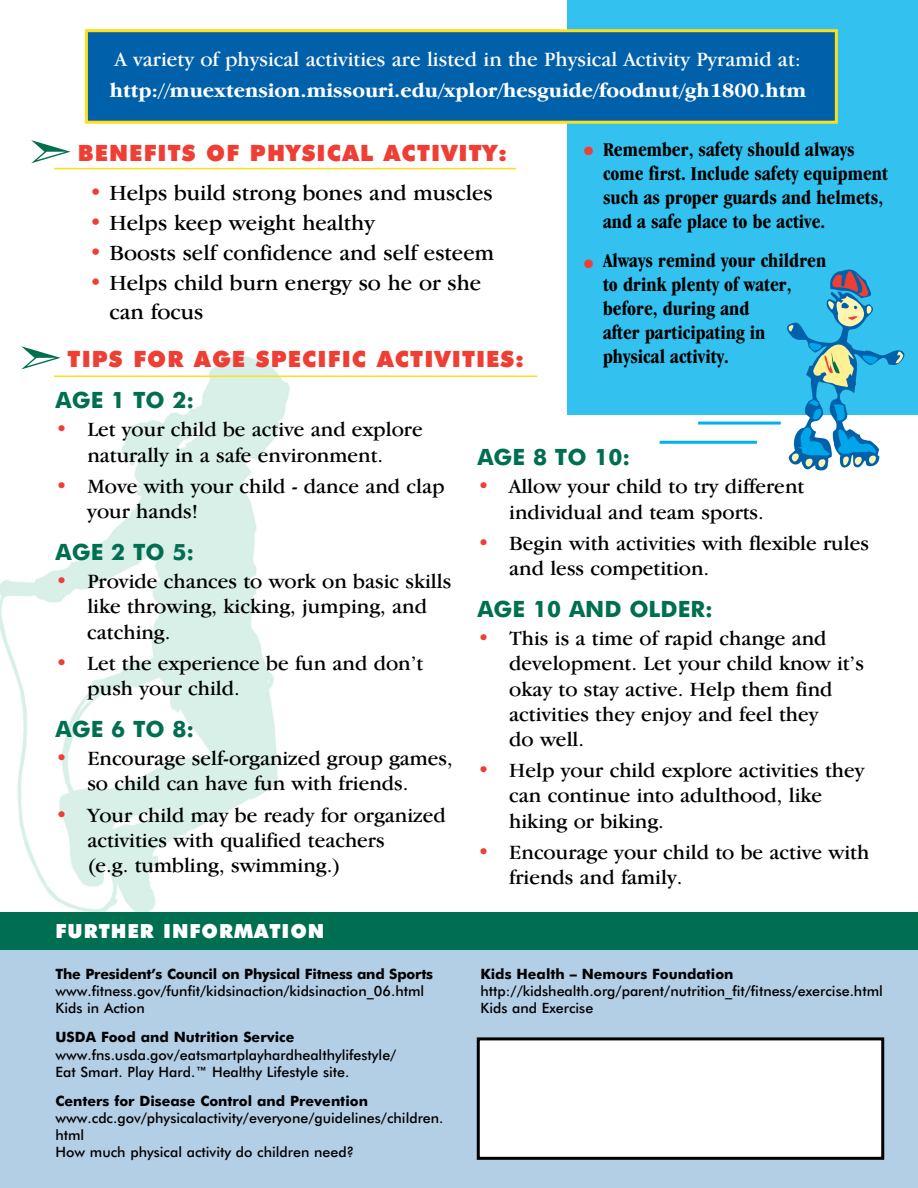
<style>
.page{position:relative;width:918px;height:1188px;background:#fff}
.page>*{position:absolute;margin:0;border:0;box-sizing:border-box;transform-origin:0 0}
.t1{font:500 condensed 30px "Futura BT";color:#ef3e33}
.t2{font:22.5px/30px "Garamond IT Cby BT";color:#000}
.t3{font:900 22.5px "Futura BT";letter-spacing:.05em;color:#ef3e33}
.t4{font:700 22.5px "Futura BT";color:#006f51}
.t5{font:21px/25.2px "Garamond IT Cby BT";color:#000}
.t6{font:21px/31.2px "Garamond IT Cby BT";color:#fff}
.t7{font:700 condensed 20.25px/24px "Garamond IT Cby BT";color:#000}
.t8{font:900 19.5px "Futura BT";letter-spacing:.05em;color:#fff}
.t9{font:500 14.25px/17.1px "Futura BT";color:#000}
.s1{font-weight:700}
.s2{color:#ef3e33}
</style>
<div class="page">
<div style="left:568px;top:0;width:350px;height:414px;background:#33c1ef"></div>
<img style="left:0;top:356px;width:383px;height:556px">
<div style="left:0;top:923px;width:918px;height:265px;background:#b3cfe5"></div>
<div style="left:478px;top:1039px;width:405px;height:119px;background:#fff"></div>
<div style="left:477px;top:1037px;width:407px;height:123px;border:3px solid #000"></div>
<div style="left:0;top:912px;width:918px;height:37px;background:#006f51"></div>
<hr style="left:54px;top:168px;width:462px;height:1px;background:#ffdf1b">
<hr style="left:660px;top:441px;width:97px;height:3px;background:#00b1eb">
<hr style="left:698px;top:422px;width:83px;height:3px;background:#00b1eb">
<svg style="left:784px;top:269px;width:126px;height:201px"></svg>
<div style="left:85px;top:29px;width:753px;height:95px;background:#0060a9;border:3px solid #ffdf1b"></div>
<hr style="left:54px;top:376px;width:483px;height:1px;background:#ffdf1b">
<svg style="left:31px;top:140px;width:39px;height:23px"></svg>
<svg style="left:21px;top:346px;width:40px;height:23px"></svg>
<p class="t6" style="left:110px;top:43px;width:698px">A variety of physical activities are listed in the Physical Activity Pyramid at: <span class="s1">http://muextension.missouri.edu/xplor/hesguide/foodnut/gh1800.htm</span></p>
<p class="t3" style="left:78px;top:139px;width:430px">BENEFITS OF PHYSICAL ACTIVITY:</p>
<p class="t2" style="left:89px;top:177px;width:405px"><span class="s2">•</span> Helps build strong bones and muscles</p>
<p class="t2" style="left:89px;top:207px;width:287px"><span class="s2">•</span> Helps keep weight healthy</p>
<p class="t2" style="left:89px;top:237px;width:406px"><span class="s2">•</span> Boosts self confidence and self esteem</p>
<p class="t2" style="left:110px;top:267px;width:373px;text-indent:-20px"><span class="s2">•</span> Helps child burn energy so he or she can focus</p>
<p class="t3" style="left:68px;top:345px;width:458px">TIPS FOR AGE SPECIFIC ACTIVITIES:</p>
<p class="t1" style="left:580px;top:134px;width:19px">•</p>
<p class="t1" style="left:580px;top:246px;width:19px">•</p>
<p class="t7" style="left:603px;top:138px;width:287px">Remember, safety should always come first. Include safety equipment such as proper guards and helmets, and a safe place to be active.</p>
<p class="t7" style="left:603px;top:249px;width:225px">Always remind your children to drink plenty of water, before, during and<br>after participating in physical activity.</p>
<p class="t4" style="left:55px;top:386px;width:140px">Age 1 to 2:</p>
<p class="t5" style="left:55px;top:417px;width:369px;text-align:center"><span class="s2">•</span> Let your child be active and explore naturally in a safe environment.</p>
<p class="t5" style="left:87px;top:473px;width:359px;text-indent:-32px"><span class="s2">•</span> Move with your child - dance and clap your hands!</p>
<p class="t4" style="left:55px;top:538px;width:140px">Age 2 to 5:</p>
<p class="t5" style="left:87px;top:568px;width:366px;text-indent:-32px"><span class="s2">•</span> Provide chances to work on basic skills like throwing, kicking, jumping, and catching.</p>
<p class="t5" style="left:87px;top:650px;width:337px;text-indent:-32px"><span class="s2">•</span> Let the experience be fun and don’t push your child.</p>
<p class="t4" style="left:55px;top:715px;width:140px">Age 6 to 8:</p>
<p class="t5" style="left:55px;top:745px;width:399px;text-align:center"><span class="s2">•</span> Encourage self-organized group games, so child can have fun with friends.</p>
<p class="t5" style="left:87px;top:802px;width:360px;text-indent:-32px"><span class="s2">•</span> Your child may be ready for organized activities with qualified teachers<br>(e.g. tumbling, swimming.)</p>
<p class="t8" style="left:56px;top:919px;width:270px">FURTHER INFORMATION</p>
<p class="t9" style="left:56px;top:965px;width:379px"><span class="s1">The President’s Council on Physical Fitness and Sports </span>www.fitness.gov/funfit/kidsinaction/kidsinaction_06.html<br>Kids in Action</p>
<p class="t9" style="left:56px;top:1029px;width:342px"><span class="s1">USDA Food and Nutrition Service </span>www.fns.usda.gov/eatsmartplayhardhealthylifestyle/<br>Eat Smart. Play Hard.™ Healthy Lifestyle site.</p>
<p class="t9" style="left:56px;top:1092px;width:390px"><span class="s1">Centers for Disease Control and Prevention </span>www.cdc.gov/physicalactivity/everyone/guidelines/children. html<br>How much physical activity do children need?</p>
<p class="t4" style="left:477px;top:443px;width:154px">Age 8 to 10:</p>
<p class="t5" style="left:477px;top:474px;width:328px;text-align:center"><span class="s2">•</span> Allow your child to try different individual and team sports.</p>
<p class="t5" style="left:509px;top:530px;width:361px;text-indent:-32px"><span class="s2">•</span> Begin with activities with flexible rules and less competition.</p>
<p class="t4" style="left:477px;top:595px;width:110px">Age 10 and</p>
<p class="t4" style="left:629px;top:595px;width:85px">older:</p>
<p class="t5" style="left:509px;top:625px;width:356px;text-indent:-32px"><span class="s2">•</span> This is a time of rapid change and development. Let your child know it’s okay to stay active. Help them find activities they enjoy and feel they<br>do well.</p>
<p class="t5" style="left:509px;top:757px;width:357px;text-indent:-32px"><span class="s2">•</span> Help your child explore activities they can continue into adulthood, like hiking or biking.</p>
<p class="t5" style="left:509px;top:839px;width:362px;text-indent:-32px"><span class="s2">•</span> Encourage your child to be active with friends and family.</p>
<p class="t9" style="left:481px;top:965px;width:404px"><span class="s1">Kids Health – Nemours Foundation </span>http://kidshealth.org/parent/nutrition_fit/fitness/exercise.html<br>Kids and Exercise</p>
</div>
